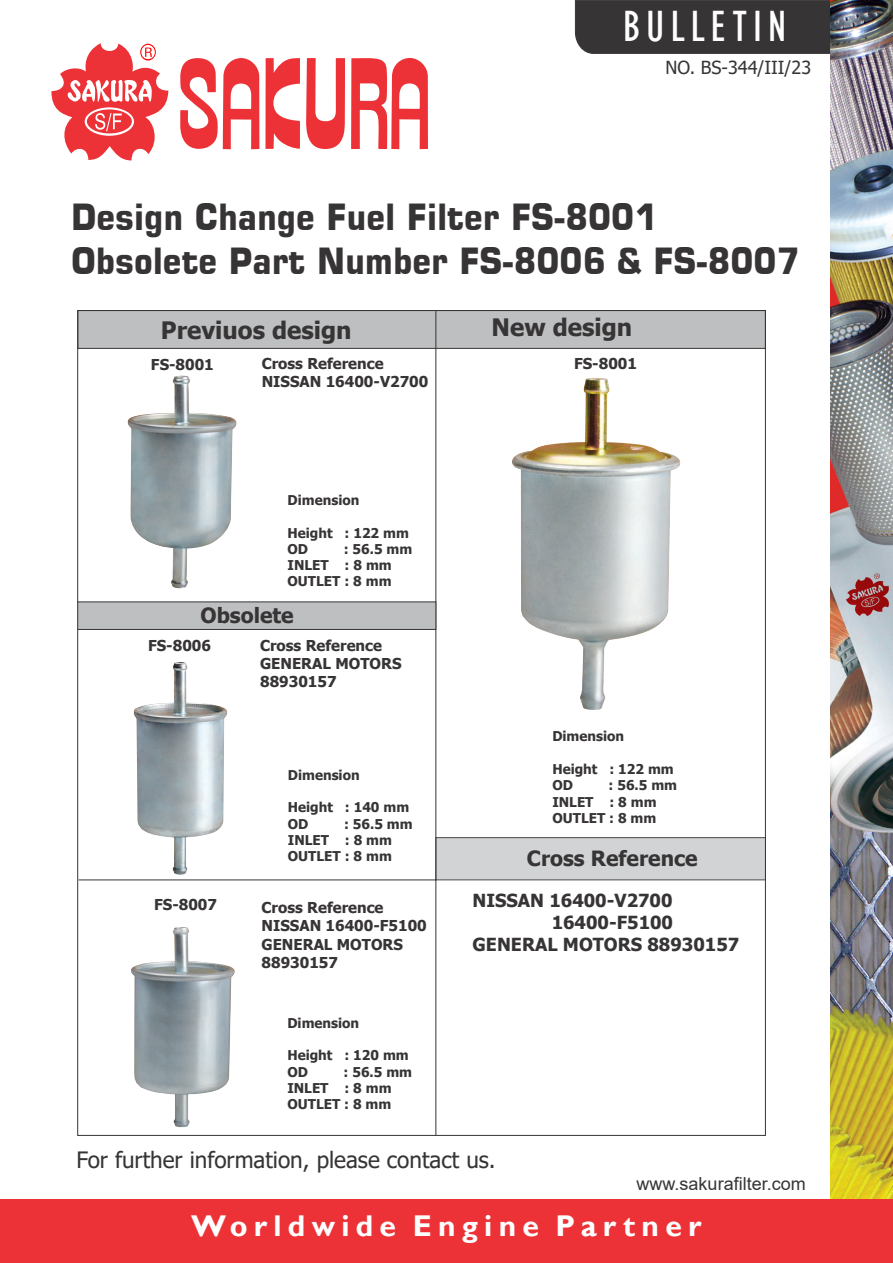
<style>
.page{position:relative;width:893px;height:1263px;background:#fff}
.page>*{position:absolute;margin:0;border:0;box-sizing:border-box;transform-origin:0 0}
.t1{font:condensed 45px "Gill Sans";letter-spacing:.135em;color:#fefefe}
.t2{font:700 36px/43.3px "Square 721 BT";color:#373435;scale:.92 1}
.t3{font:700 30px "Gill Sans";letter-spacing:.21em;color:#fefefe}
.t4{font:700 24px "Tahoma";color:#373435}
.t5{font:22.5px "Tahoma";color:#373435}
.t6{font:700 21px "Tahoma";color:#373435}
.t7{font:700 18px "Tahoma";color:#373435}
.t8{font:18px "Arial";color:#373435}
.t9{font:18px "Tahoma";color:#373435}
.t10{font:700 15px/18.1px "Tahoma";color:#373435}
.t11{font:700 13.5px/16.4px "Tahoma";color:#373435}
</style>
<div class="page">
<svg style="left:435px;top:837px;width:329px;height:43px;background:#cccdcf"></svg>
<div style="left:575px;top:0;width:256px;height:54px;background:#373435"></div>
<img style="left:831px;top:0;width:62px;height:1199px">
<div style="left:0;top:1199px;width:893px;height:64px;background:#ed3237"></div>
<div style="left:78px;top:310px;width:687px;height:38px;background:#bdbfc1"></div>
<div style="left:78px;top:310px;width:688px;height:39px;border:1px solid #373435"></div>
<hr style="left:436px;top:311px;width:1px;height:824px;background:#373435">
<hr style="left:79px;top:880px;width:358px;height:1px;background:#373435">
<svg style="left:51px;top:43px;width:117px;height:117px"></svg>
<svg style="left:265px;top:58px;width:35px;height:91px"></svg>
<svg style="left:306px;top:58px;width:39px;height:91px"></svg>
<svg style="left:180px;top:58px;width:79px;height:91px"></svg>
<svg style="left:351px;top:58px;width:77px;height:91px"></svg>
<img style="left:128px;top:376px;width:108px;height:212px">
<img style="left:134px;top:662px;width:93px;height:213px">
<img style="left:131px;top:927px;width:104px;height:200px">
<img style="left:512px;top:378px;width:168px;height:332px">
<div style="left:78px;top:602px;width:358px;height:27px;background:#bdbfc1"></div>
<div style="left:78px;top:602px;width:358px;height:28px;border:1px solid #373435"></div>
<h1 class="t1" style="left:623px;top:10px;width:165px">BULLETIN</h1>
<h3 class="t9" style="left:665px;top:60px;width:147px">NO. BS-344/III/23</h3>
<h2 class="t2" style="left:71px;top:199px;width:793px">Design Change Fuel Filter FS-8001<br>Obsolete Part Number FS-8006 &amp; FS-8007</h2>
<h3 class="t4" style="left:161px;top:320px;width:192px">Previuos design</h3>
<h3 class="t4" style="left:492px;top:318px;width:142px">New design</h3>
<p class="t10" style="left:262px;top:356px;width:168px">Cross Reference<br>NISSAN 16400-V2700</p>
<p class="t10" style="left:151px;top:356px;width:64px">FS-8001</p>
<p class="t10" style="left:574px;top:356px;width:64px">FS-8001</p>
<p class="t11" style="left:288px;top:493px;width:73px">Dimension</p>
<p class="t11" style="left:288px;top:526px;width:123px">Height : 122 mm<br>OD</p>
<p class="t11" style="left:288px;top:542px;width:126px;text-indent:56px">: 56.5 mm<br>INLET : 8 mm<br>OUTLET : 8 mm</p>
<h3 class="t6" style="left:200px;top:607px;width:95px">Obsolete</h3>
<p class="t10" style="left:148px;top:638px;width:64px">FS-8006</p>
<p class="t10" style="left:260px;top:638px;width:143px">Cross Reference<br>GENERAL MOTORS<br>88930157</p>
<p class="t11" style="left:288px;top:768px;width:73px">Dimension</p>
<p class="t11" style="left:288px;top:800px;width:123px">Height : 140 mm<br>OD</p>
<p class="t11" style="left:288px;top:817px;width:126px;text-indent:56px">: 56.5 mm<br>INLET : 8 mm<br>OUTLET : 8 mm</p>
<p class="t11" style="left:552px;top:729px;width:73px">Dimension</p>
<p class="t11" style="left:552px;top:762px;width:123px">Height : 122 mm<br>OD</p>
<p class="t11" style="left:552px;top:778px;width:126px;text-indent:56px">: 56.5 mm<br>INLET : 8 mm<br>OUTLET : 8 mm</p>
<h3 class="t6" style="left:527px;top:850px;width:172px">Cross Reference</h3>
<p class="t10" style="left:154px;top:897px;width:64px">FS-8007</p>
<h3 class="t7" style="left:473px;top:893px;width:201px">NISSAN 16400-V2700</h3>
<h3 class="t7" style="left:552px;top:915px;width:123px">16400-F5100</h3>
<h3 class="t7" style="left:473px;top:937px;width:268px">GENERAL MOTORS 88930157</h3>
<p class="t10" style="left:262px;top:900px;width:167px">Cross Reference<br>NISSAN 16400-F5100<br>GENERAL MOTORS<br>88930157</p>
<p class="t11" style="left:287px;top:1016px;width:73px">Dimension</p>
<p class="t11" style="left:287px;top:1048px;width:123px">Height : 120 mm<br>OD</p>
<p class="t11" style="left:287px;top:1064px;width:126px;text-indent:56px">: 56.5 mm<br>INLET : 8 mm<br>OUTLET : 8 mm</p>
<h3 class="t5" style="left:76px;top:1151px;width:421px">For further information, please contact us.</h3>
<h3 class="t8" style="left:637px;top:1176px;width:171px">www.sakurafilter.com</h3>
<h3 class="t3" style="left:191px;top:1215px;width:512px">Worldwide Engine Partner</h3>
</div>
